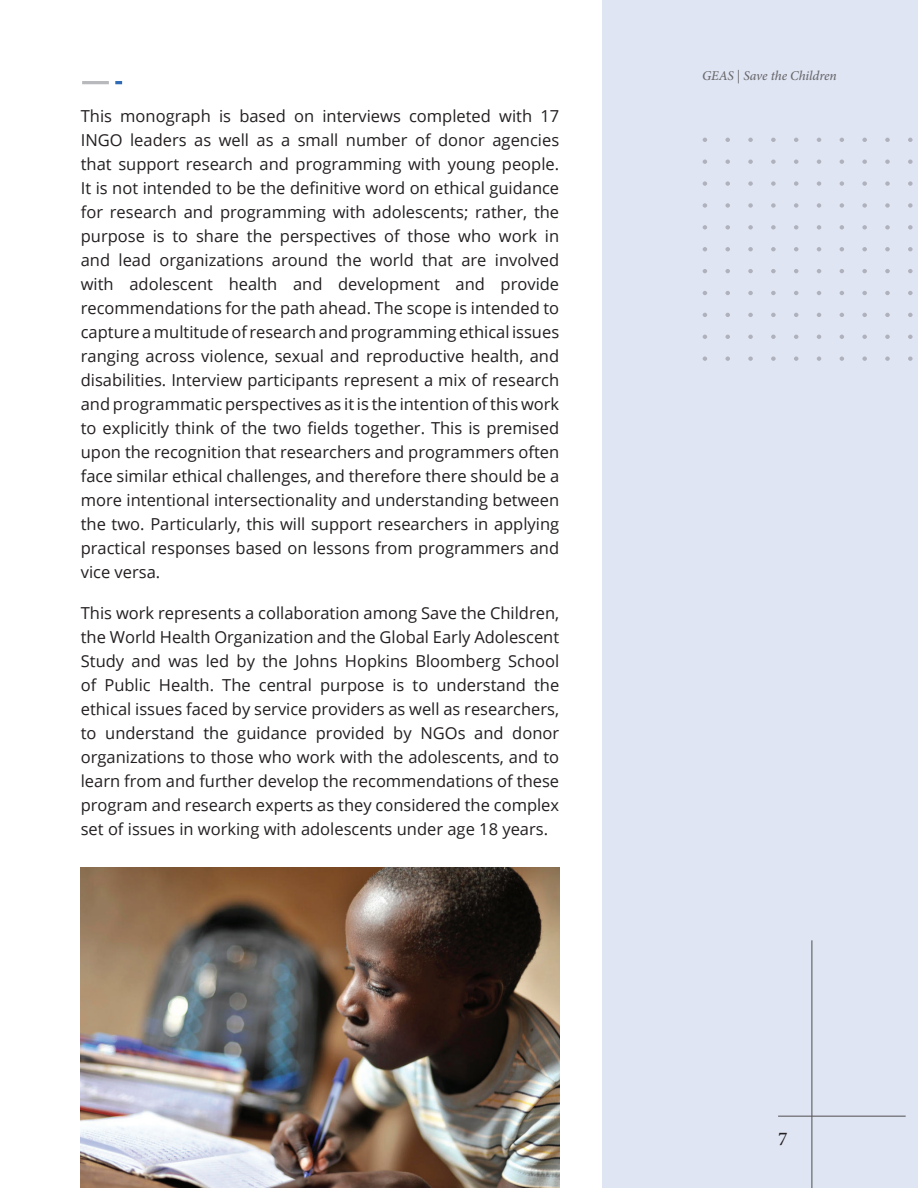
<style>
.page{position:relative;width:918px;height:1188px;background:#fff}
.page>*{position:absolute;margin:0;border:0;box-sizing:border-box;transform-origin:0 0}
.t1{font:500 19.5px "Minion Pro";color:#231f20}
.t2{font:16.5px/24px "Open Sans";color:#231f20;text-align:justify}
.t3{font:italic 500 13.5px "Minion Pro";letter-spacing:-.005em;color:#69696c}
</style>
<div class="page">
<div style="left:603px;top:0;width:315px;height:1188px;background:#e0e5f3"></div>
<svg style="left:703px;top:138px;width:4px;height:4px"></svg>
<svg style="left:725px;top:138px;width:5px;height:4px"></svg>
<svg style="left:748px;top:138px;width:5px;height:4px"></svg>
<svg style="left:771px;top:138px;width:5px;height:4px"></svg>
<svg style="left:794px;top:138px;width:4px;height:4px"></svg>
<svg style="left:817px;top:138px;width:4px;height:4px"></svg>
<svg style="left:840px;top:138px;width:4px;height:4px"></svg>
<svg style="left:862px;top:138px;width:5px;height:4px"></svg>
<svg style="left:885px;top:138px;width:5px;height:4px"></svg>
<svg style="left:908px;top:138px;width:5px;height:4px"></svg>
<svg style="left:703px;top:160px;width:4px;height:4px"></svg>
<svg style="left:725px;top:160px;width:5px;height:4px"></svg>
<svg style="left:748px;top:160px;width:5px;height:4px"></svg>
<svg style="left:771px;top:160px;width:5px;height:4px"></svg>
<svg style="left:794px;top:160px;width:4px;height:4px"></svg>
<svg style="left:817px;top:160px;width:4px;height:4px"></svg>
<svg style="left:840px;top:160px;width:4px;height:4px"></svg>
<svg style="left:862px;top:160px;width:5px;height:4px"></svg>
<svg style="left:885px;top:160px;width:5px;height:4px"></svg>
<svg style="left:908px;top:160px;width:5px;height:4px"></svg>
<svg style="left:703px;top:181px;width:4px;height:5px"></svg>
<svg style="left:725px;top:181px;width:5px;height:5px"></svg>
<svg style="left:748px;top:181px;width:5px;height:5px"></svg>
<svg style="left:771px;top:181px;width:5px;height:5px"></svg>
<svg style="left:794px;top:181px;width:4px;height:5px"></svg>
<svg style="left:817px;top:181px;width:4px;height:5px"></svg>
<svg style="left:840px;top:181px;width:4px;height:5px"></svg>
<svg style="left:862px;top:181px;width:5px;height:5px"></svg>
<svg style="left:885px;top:181px;width:5px;height:5px"></svg>
<svg style="left:908px;top:181px;width:5px;height:5px"></svg>
<svg style="left:703px;top:203px;width:4px;height:5px"></svg>
<svg style="left:725px;top:203px;width:5px;height:5px"></svg>
<svg style="left:748px;top:203px;width:5px;height:5px"></svg>
<svg style="left:771px;top:203px;width:5px;height:5px"></svg>
<svg style="left:794px;top:203px;width:4px;height:5px"></svg>
<svg style="left:817px;top:203px;width:4px;height:5px"></svg>
<svg style="left:840px;top:203px;width:4px;height:5px"></svg>
<svg style="left:862px;top:203px;width:5px;height:5px"></svg>
<svg style="left:885px;top:203px;width:5px;height:5px"></svg>
<svg style="left:908px;top:203px;width:5px;height:5px"></svg>
<svg style="left:703px;top:225px;width:4px;height:5px"></svg>
<svg style="left:725px;top:225px;width:5px;height:5px"></svg>
<svg style="left:748px;top:225px;width:5px;height:5px"></svg>
<svg style="left:771px;top:225px;width:5px;height:5px"></svg>
<svg style="left:794px;top:225px;width:4px;height:5px"></svg>
<svg style="left:817px;top:225px;width:4px;height:5px"></svg>
<svg style="left:840px;top:225px;width:4px;height:5px"></svg>
<svg style="left:862px;top:225px;width:5px;height:5px"></svg>
<svg style="left:885px;top:225px;width:5px;height:5px"></svg>
<svg style="left:908px;top:225px;width:5px;height:5px"></svg>
<svg style="left:703px;top:247px;width:4px;height:4px"></svg>
<svg style="left:725px;top:247px;width:5px;height:4px"></svg>
<svg style="left:748px;top:247px;width:5px;height:4px"></svg>
<svg style="left:771px;top:247px;width:5px;height:4px"></svg>
<svg style="left:794px;top:247px;width:4px;height:4px"></svg>
<svg style="left:817px;top:247px;width:4px;height:4px"></svg>
<svg style="left:840px;top:247px;width:4px;height:4px"></svg>
<svg style="left:862px;top:247px;width:5px;height:4px"></svg>
<svg style="left:885px;top:247px;width:5px;height:4px"></svg>
<svg style="left:908px;top:247px;width:5px;height:4px"></svg>
<svg style="left:703px;top:269px;width:4px;height:4px"></svg>
<svg style="left:725px;top:269px;width:5px;height:4px"></svg>
<svg style="left:748px;top:269px;width:5px;height:4px"></svg>
<svg style="left:771px;top:269px;width:5px;height:4px"></svg>
<svg style="left:794px;top:269px;width:4px;height:4px"></svg>
<svg style="left:817px;top:269px;width:4px;height:4px"></svg>
<svg style="left:840px;top:269px;width:4px;height:4px"></svg>
<svg style="left:862px;top:269px;width:5px;height:4px"></svg>
<svg style="left:885px;top:269px;width:5px;height:4px"></svg>
<svg style="left:908px;top:269px;width:5px;height:4px"></svg>
<svg style="left:703px;top:291px;width:4px;height:4px"></svg>
<svg style="left:725px;top:291px;width:5px;height:4px"></svg>
<svg style="left:748px;top:291px;width:5px;height:4px"></svg>
<svg style="left:771px;top:291px;width:5px;height:4px"></svg>
<svg style="left:794px;top:291px;width:4px;height:4px"></svg>
<svg style="left:817px;top:291px;width:4px;height:4px"></svg>
<svg style="left:840px;top:291px;width:4px;height:4px"></svg>
<svg style="left:862px;top:291px;width:5px;height:4px"></svg>
<svg style="left:885px;top:291px;width:5px;height:4px"></svg>
<svg style="left:908px;top:291px;width:5px;height:4px"></svg>
<svg style="left:703px;top:313px;width:4px;height:4px"></svg>
<svg style="left:725px;top:313px;width:5px;height:4px"></svg>
<svg style="left:748px;top:313px;width:5px;height:4px"></svg>
<svg style="left:771px;top:313px;width:5px;height:4px"></svg>
<svg style="left:794px;top:313px;width:4px;height:4px"></svg>
<svg style="left:817px;top:313px;width:4px;height:4px"></svg>
<svg style="left:840px;top:313px;width:4px;height:4px"></svg>
<svg style="left:862px;top:313px;width:5px;height:4px"></svg>
<svg style="left:885px;top:313px;width:5px;height:4px"></svg>
<svg style="left:908px;top:313px;width:5px;height:4px"></svg>
<svg style="left:703px;top:335px;width:4px;height:4px"></svg>
<svg style="left:725px;top:335px;width:5px;height:4px"></svg>
<svg style="left:748px;top:335px;width:5px;height:4px"></svg>
<svg style="left:771px;top:335px;width:5px;height:4px"></svg>
<svg style="left:794px;top:335px;width:4px;height:4px"></svg>
<svg style="left:817px;top:335px;width:4px;height:4px"></svg>
<svg style="left:840px;top:335px;width:4px;height:4px"></svg>
<svg style="left:862px;top:335px;width:5px;height:4px"></svg>
<svg style="left:885px;top:335px;width:5px;height:4px"></svg>
<svg style="left:908px;top:335px;width:5px;height:4px"></svg>
<svg style="left:703px;top:356px;width:4px;height:5px"></svg>
<svg style="left:725px;top:356px;width:5px;height:5px"></svg>
<svg style="left:748px;top:356px;width:5px;height:5px"></svg>
<svg style="left:771px;top:356px;width:5px;height:5px"></svg>
<svg style="left:794px;top:356px;width:4px;height:5px"></svg>
<svg style="left:817px;top:356px;width:4px;height:5px"></svg>
<svg style="left:840px;top:356px;width:4px;height:5px"></svg>
<svg style="left:862px;top:356px;width:5px;height:5px"></svg>
<svg style="left:885px;top:356px;width:5px;height:5px"></svg>
<svg style="left:908px;top:356px;width:5px;height:5px"></svg>
<hr style="left:82px;top:81px;width:27px;height:3px;background:#b8b9bc">
<svg style="left:115px;top:81px;width:7px;height:3px"></svg>
<img style="left:81px;top:867px;width:478px;height:321px">
<hr style="left:812px;top:940px;width:1px;height:248px;background:#4e4f50">
<hr style="left:778px;top:1116px;width:128px;height:1px;background:#4e4f50">
<p class="t2" style="left:81px;top:103px;width:480px">This monograph is based on interviews completed with 17<br>INGO leaders as well as a small number of donor agencies that support research and programming with young people.<br>It is not intended to be the definitive word on ethical guidance for research and programming with adolescents; rather, the purpose is to share the perspectives of those who work in and lead organizations around the world that are involved with adolescent health and development and provide recommendations for the path ahead. The scope is intended to capture a multitude of research and programming ethical issues ranging across violence, sexual and reproductive health, and disabilities. Interview participants represent a mix of research and programmatic perspectives as it is the intention of this work to explicitly think of the two fields together. This is premised upon the recognition that researchers and programmers often face similar ethical challenges, and therefore there should be a more intentional intersectionality and understanding between the two. Particularly, this will support researchers in applying practical responses based on lessons from programmers and vice versa.</p>
<p class="t2" style="left:81px;top:600px;width:480px">This work represents a collaboration among Save the Children, the World Health Organization and the Global Early Adolescent Study and was led by the Johns Hopkins Bloomberg School of Public Health. The central purpose is to understand the ethical issues faced by service providers as well as researchers, to understand the guidance provided by NGOs and donor organizations to those who work with the adolescents, and to learn from and further develop the recommendations of these program and research experts as they considered the complex set of issues in working with adolescents under age 18 years.</p>
<p class="t3" style="left:702px;top:67px;width:136px">GEAS | Save the Children</p>
<p class="t1" style="left:778px;top:1125px;width:11px">7</p>
</div>
